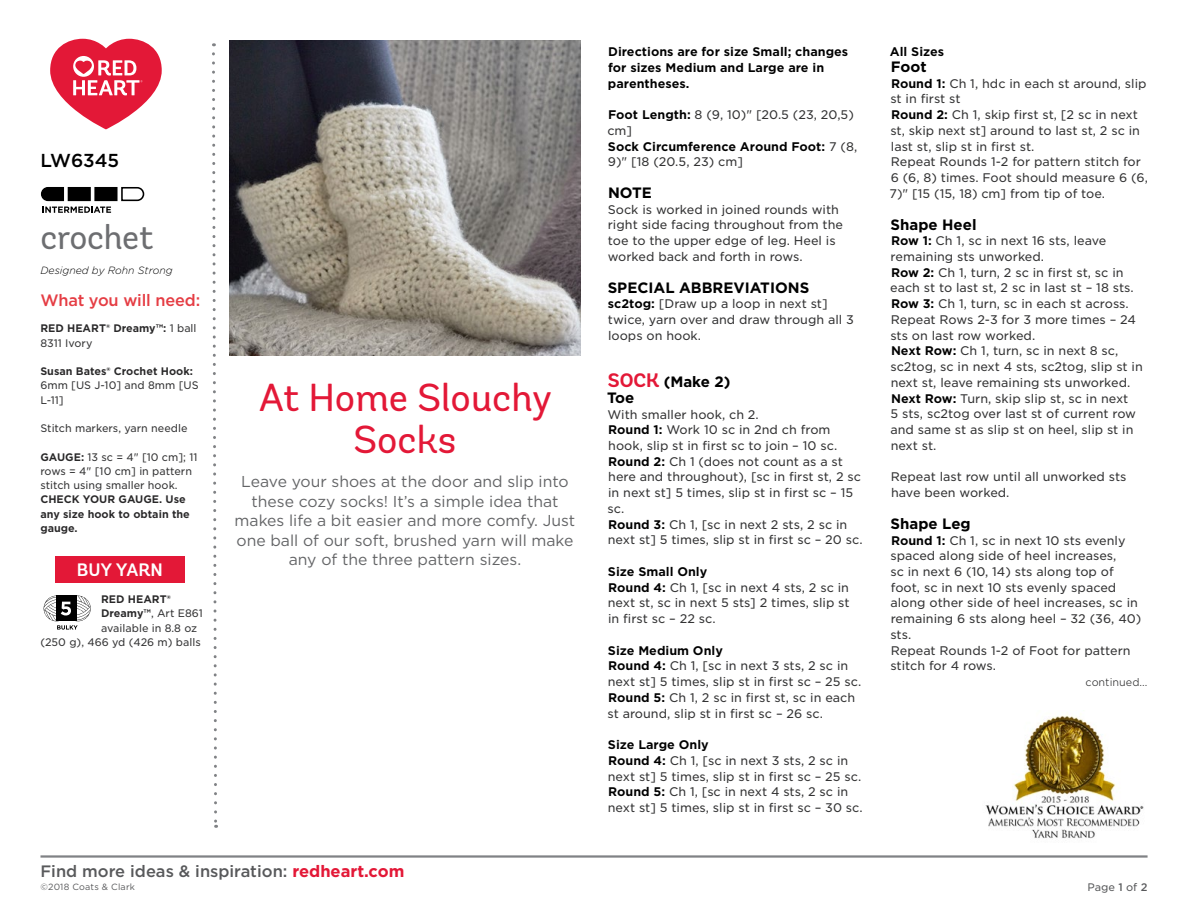
<style>
.page{position:relative;width:1188px;height:918px;background:#fff}
.page>*{position:absolute;margin:0;border:0;box-sizing:border-box;transform-origin:0 0}
.t1{font:39px/41.2px "Andes Rounded";color:#e31837;text-align:center}
.t2{font:34.5px "Andes Rounded";letter-spacing:-.01em;color:#6d6e71}
.t3{font:500 18.75px "Gotham";color:#000}
.t4{font:600 18px "Andes Rounded";color:#fff}
.t5{font:500 16.5px "Gotham";color:#58595b}
.t6{font:500 16.5px "Gotham";letter-spacing:-.01em;color:#e53d44}
.t7{font:15.75px/19.5px "Gotham";color:#636466;text-align:center}
.t8{font:700 15px/15.8px "Gotham";color:#000}
.t9{font:12px/15.8px "Gotham S Sm";color:#333334}
.t10{font:700 12px/15.8px "Gotham S Sm";color:#000}
.t11{font:10.5px/14.2px "Gotham S Sm";color:#333334}
.t12{font:700 10.5px/14.2px "Gotham S Sm";color:#292829}
.t13{font:italic 300 10.5px "Gotham Rounded";color:#000}
.t14{font:300 10.5px "Gotham S Sm";color:#333334}
.t15{font:10.5px "Gotham S Sm";color:#58595b}
.t16{font:9px "Gotham";letter-spacing:.02em;color:#58595b}
.s1{font-weight:400;color:#333334}
.s2{font-weight:700;color:#292829}
.s3{font-weight:700;color:#000}
.s4{font-family:"Andes Rounded";font-size:19.5px;color:#e31837}
.s5{font-weight:700;color:#e31837}
.s6{font-weight:500}
</style>
<div class="page">
<hr style="left:40px;top:855px;width:1108px;height:3px;background:#808285">
<svg style="left:121px;top:187px;width:24px;height:15px"></svg>
<div style="left:94px;top:187px;width:24px;height:14px;background:#000;border:2px solid #000"></div>
<svg style="left:41px;top:187px;width:70px;height:26px"></svg>
<svg style="left:212px;top:43px;width:6px;height:785px"></svg>
<div style="left:55px;top:556px;width:130px;height:27px;background:#e31837"></div>
<svg style="left:44px;top:595px;width:47px;height:35px"></svg>
<img style="left:230px;top:40px;width:350px;height:316px">
<img style="left:985px;top:715px;width:159px;height:124px">
<svg style="left:50px;top:39px;width:112px;height:90px"></svg>
<h3 class="t3" style="left:40px;top:148px;width:80px">LW6345</h3>
<h2 class="t2" style="left:40px;top:216px;width:115px">crochet</h2>
<p class="t13" style="left:40px;top:263px;width:134px">Designed by Rohn Strong</p>
<h3 class="t6" style="left:40px;top:289px;width:161px">What you will need:</h3>
<p class="t12" style="left:40px;top:321px;width:158px">RED HEART® Dreamy™: <span class="s1">1 ball<br>8311 Ivory</span></p>
<p class="t12" style="left:40px;top:364px;width:154px">Susan Bates® Crochet Hook:</p>
<p class="t11" style="left:40px;top:378px;width:160px">6mm [US J-10] and 8mm [US<br>L-11]</p>
<p class="t11" style="left:40px;top:421px;width:149px">Stitch markers, yarn needle</p>
<p class="t11" style="left:40px;top:449px;width:159px"><span class="s2">GAUGE:</span> 13 sc = 4" [10 cm]; 11 rows = 4" [10 cm] in pattern stitch using smaller hook.</p>
<p class="t12" style="left:40px;top:492px;width:151px">CHECK YOUR GAUGE. Use any size hook to obtain the gauge.</p>
<h3 class="t4" style="left:77px;top:559px;width:87px">BUY YARN</h3>
<p class="t12" style="left:101px;top:592px;width:71px">RED HEART®</p>
<p class="t11" style="left:101px;top:606px;width:103px"><span class="s2">Dreamy™</span>, Art E861</p>
<p class="t11" style="left:101px;top:620px;width:98px">available in 8.8 oz</p>
<p class="t11" style="left:40px;top:635px;width:162px">(250 g), 466 yd (426 m) balls</p>
<h1 class="t1" style="left:259px;top:378px;width:295px">At Home Slouchy<br>Socks</h1>
<h3 class="t7" style="left:235px;top:472px;width:342px">Leave your shoes at the door and slip into these cozy socks! It’s a simple idea that makes life a bit easier and more comfy. Just one ball of our soft, brushed yarn will make any of the three pattern sizes.</h3>
<p class="t10" style="left:608px;top:44px;width:242px">Directions are for size Small; changes for sizes Medium and Large are in parentheses.</p>
<p class="t9" style="left:607px;top:107px;width:251px"><span class="s3">Foot Length:</span> 8 (9, 10)" [20.5 (23, 20,5) cm]<br><span class="s3">Sock Circumference Around Foot:</span> 7 (8,<br>9)" [18 (20.5, 23) cm]</p>
<p class="t8" style="left:608px;top:185px;width:45px">NOTE</p>
<p class="t9" style="left:608px;top:201px;width:237px">Sock is worked in joined rounds with right side facing throughout from the toe to the upper edge of leg. Heel is worked back and forth in rows.</p>
<p class="t8" style="left:608px;top:279px;width:203px">SPECIAL ABBREVIATIONS</p>
<p class="t9" style="left:608px;top:296px;width:248px"><span class="s3">sc2tog:</span> [Draw up a loop in next st] twice, yarn over and draw through all 3 loops on hook.</p>
<p class="t8" style="left:607px;top:374px;width:125px"><span class="s4">SOCK</span> (Make 2)<br>Toe</p>
<p class="t9" style="left:607px;top:406px;width:257px">With smaller hook, ch 2.<br><span class="s3">Round 1:</span> Work 10 sc in 2nd ch from hook, slip st in first sc to join – 10 sc.<br><span class="s3">Round 2:</span> Ch 1 (does not count as a st here and throughout), [sc in first st, 2 sc in next st] 5 times, slip st in first sc – 15 sc.<br><span class="s3">Round 3:</span> Ch 1, [sc in next 2 sts, 2 sc in next st] 5 times, slip st in first sc – 20 sc.</p>
<p class="t9" style="left:608px;top:563px;width:243px"><span class="s3">Size Small Only<br>Round 4:</span> Ch 1, [sc in next 4 sts, 2 sc in next st, sc in next 5 sts] 2 times, slip st in first sc – 22 sc.</p>
<p class="t9" style="left:607px;top:642px;width:255px"><span class="s3">Size Medium Only<br>Round 4:</span> Ch 1, [sc in next 3 sts, 2 sc in next st] 5 times, slip st in first sc – 25 sc.<br><span class="s3">Round 5:</span> Ch 1, 2 sc in first st, sc in each st around, slip st in first sc – 26 sc.</p>
<p class="t9" style="left:608px;top:737px;width:256px"><span class="s3">Size Large Only<br>Round 4:</span> Ch 1, [sc in next 3 sts, 2 sc in next st] 5 times, slip st in first sc – 25 sc.<br><span class="s3">Round 5:</span> Ch 1, [sc in next 4 sts, 2 sc in next st] 5 times, slip st in first sc – 30 sc.</p>
<p class="t10" style="left:890px;top:44px;width:56px">All Sizes</p>
<p class="t8" style="left:891px;top:59px;width:37px">Foot</p>
<p class="t9" style="left:890px;top:75px;width:260px"><span class="s3">Round 1:</span> Ch 1, hdc in each st around, slip st in first st<br><span class="s3">Round 2:</span> Ch 1, skip first st, [2 sc in next st, skip next st] around to last st, 2 sc in last st, slip st in first st.<br>Repeat Rounds 1-2 for pattern stitch for 6 (6, 8) times. Foot should measure 6 (6, 7)" [15 (15, 18) cm] from tip of toe.</p>
<p class="t8" style="left:891px;top:216px;width:87px">Shape Heel</p>
<p class="t9" style="left:890px;top:233px;width:254px"><span class="s3">Row 1:</span> Ch 1, sc in next 16 sts, leave remaining sts unworked.<br><span class="s3">Row 2:</span> Ch 1, turn, 2 sc in first st, sc in each st to last st, 2 sc in last st – 18 sts.<br><span class="s3">Row 3:</span> Ch 1, turn, sc in each st across.<br>Repeat Rows 2-3 for 3 more times – 24 sts on last row worked.<br><span class="s3">Next Row:</span> Ch 1, turn, sc in next 8 sc, sc2tog, sc in next 4 sts, sc2tog, slip st in next st, leave remaining sts unworked.<br><span class="s3">Next Row:</span> Turn, skip slip st, sc in next<br>5 sts, sc2tog over last st of current row and same st as slip st on heel, slip st in next st.</p>
<p class="t9" style="left:891px;top:469px;width:237px">Repeat last row until all unworked sts have been worked.</p>
<p class="t8" style="left:891px;top:515px;width:82px">Shape Leg</p>
<p class="t9" style="left:890px;top:532px;width:253px"><span class="s3">Round 1:</span> Ch 1, sc in next 10 sts evenly spaced along side of heel increases,<br>sc in next 6 (10, 14) sts along top of foot, sc in next 10 sts evenly spaced along other side of heel increases, sc in remaining 6 sts along heel – 32 (36, 40) sts.<br>Repeat Rounds 1-2 of Foot for pattern stitch for 4 rows.</p>
<p class="t14" style="left:1086px;top:675px;width:63px">continued...</p>
<h3 class="t5" style="left:40px;top:860px;width:365px">Find more ideas &amp; inspiration: <span class="s5">redheart.com</span></h3>
<p class="t16" style="left:40px;top:882px;width:96px">©2018 Coats &amp; Clark</p>
<p class="t15" style="left:1087px;top:880px;width:62px">Page <span class="s6">1</span> of <span class="s6">2</span></p>
</div>
